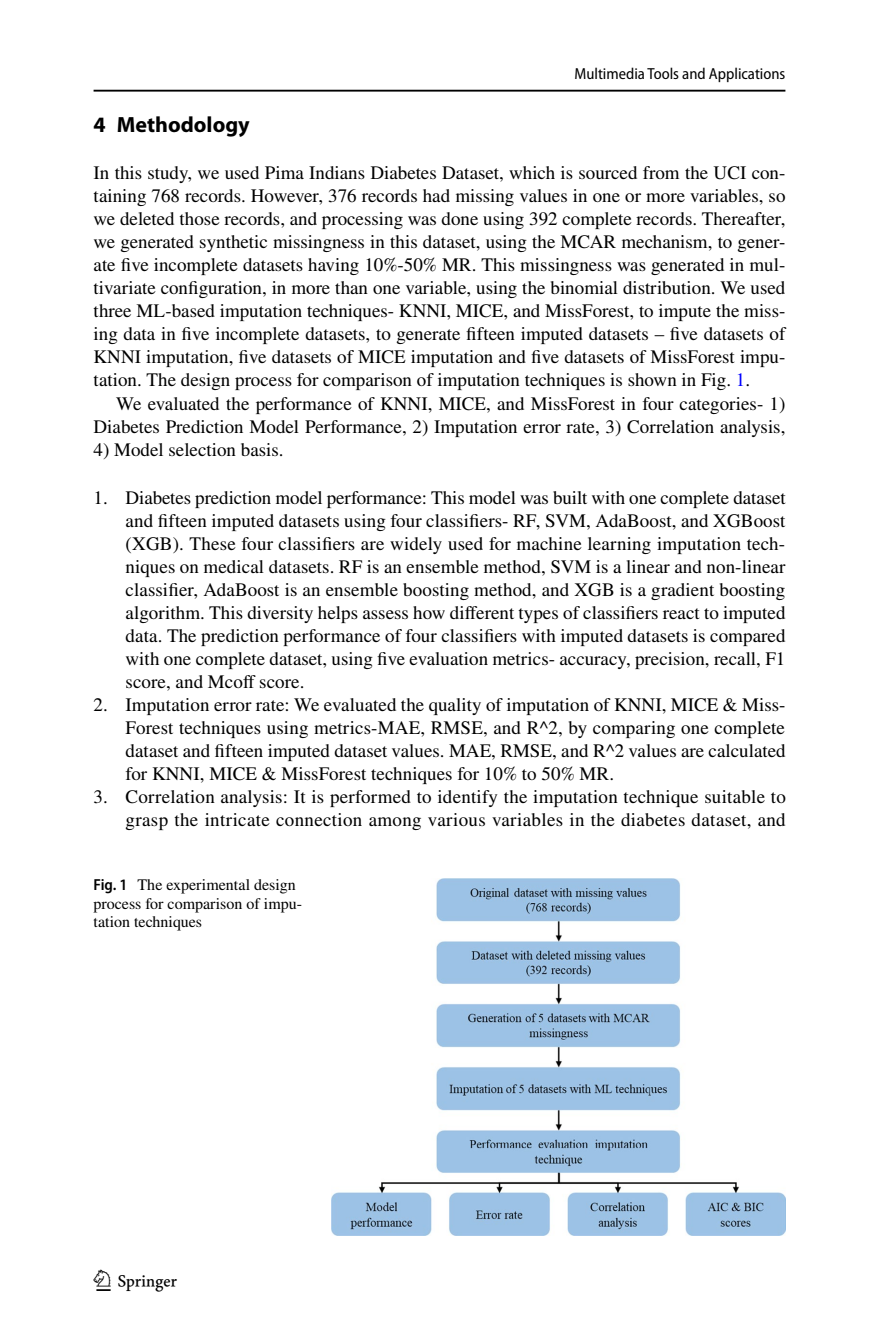
<style>
.page{position:relative;width:879px;height:1333px;background:#fff}
.page>*{position:absolute;margin:0;border:0;box-sizing:border-box;transform-origin:0 0}
.t1{font:30px "Springnew Regular 4";color:#000}
.t2{font:700 22px "Myriad Pro";color:#000}
.t3{font:19px/23px "STIX";color:#000;text-align:justify}
.t4{font:16px/18.4px "STIX";color:#000}
.t5{font:semi-condensed 16px "Myriad Pro";color:#000}
.s1{color:#00f}
.s2{font-family:"Myriad Pro";font-weight:600;font-stretch:semi-condensed}
</style>
<div class="page">
<hr style="left:94px;top:90px;width:691px;height:2px;background:#000">
<img style="left:332px;top:878px;width:453px;height:357px">
<p class="t5" style="left:574px;top:65px;width:212px">Multimedia Tools and Applications</p>
<p class="t2" style="left:94px;top:110px;width:158px">4 Methodology</p>
<p class="t3" style="left:94px;top:163px;width:693px">In this study, we used Pima Indians Diabetes Dataset, which is sourced from the UCI con&shy;taining 768 records. However, 376 records had missing values in one or more variables, so we deleted those records, and processing was done using 392 complete records. Thereafter, we generated synthetic missingness in this dataset, using the MCAR mechanism, to gener&shy;ate five incomplete datasets having 10%-50% MR. This missingness was generated in mul&shy;tivariate configuration, in more than one variable, using the binomial distribution. We used three ML-based imputation techniques- KNNI, MICE, and MissForest, to impute the miss&shy;ing data in five incomplete datasets, to generate fifteen imputed datasets – five datasets of KNNI imputation, five datasets of MICE imputation and five datasets of MissForest impu&shy;tation. The design process for comparison of imputation techniques is shown in Fig. <span class="s1">1</span>.</p>
<p class="t3" style="left:94px;top:393px;width:693px;text-align:right">We evaluated the performance of KNNI, MICE, and MissForest in four categories- 1)<br>Diabetes Prediction Model Performance, 2) Imputation error rate, 3) Correlation analysis,</p>
<p class="t3" style="left:94px;top:439px;width:191px">4) Model selection basis.</p>
<p class="t3" style="left:126px;top:487px;width:661px;text-indent:-32px">1. Diabetes prediction model performance: This model was built with one complete dataset and fifteen imputed datasets using four classifiers- RF, SVM, AdaBoost, and XGBoost (XGB). These four classifiers are widely used for machine learning imputation tech&shy;niques on medical datasets. RF is an ensemble method, SVM is a linear and non-linear classifier, AdaBoost is an ensemble boosting method, and XGB is a gradient boosting algorithm. This diversity helps assess how different types of classifiers react to imputed data. The prediction performance of four classifiers with imputed datasets is compared with one complete dataset, using five evaluation metrics- accuracy, precision, recall, F1 score, and Mcoff score.</p>
<p class="t3" style="left:126px;top:694px;width:662px;text-indent:-32px">2. Imputation error rate: We evaluated the quality of imputation of KNNI, MICE &amp; Miss-Forest techniques using metrics-MAE, RMSE, and R^2, by comparing one complete dataset and fifteen imputed dataset values. MAE, RMSE, and R^2 values are calculated for KNNI, MICE &amp; MissForest techniques for 10% to 50% MR.</p>
<p class="t3" style="left:94px;top:786px;width:694px;text-align:right">3. Correlation analysis: It is performed to identify the imputation technique suitable to grasp the intricate connection among various variables in the diabetes dataset, and</p>
<p class="t4" style="left:94px;top:876px;width:210px"><span class="s2">Fig. 1</span> The experimental design process for comparison of impu&shy;tation techniques</p>
<h1 class="t1" style="left:96px;top:1269px;width:83px">1 3</h1>
</div>
